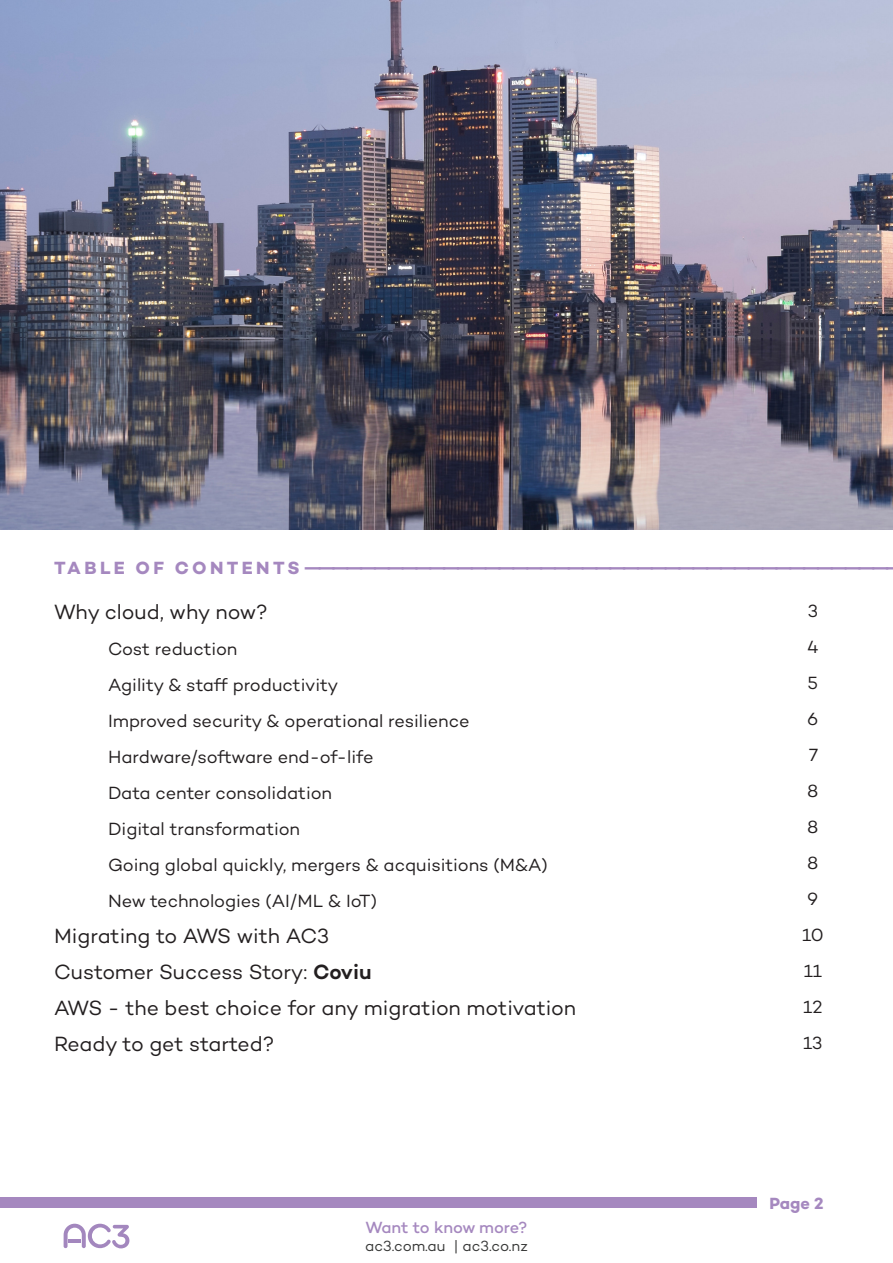
<style>
.page{position:relative;width:893px;height:1263px;background:#fff}
.page>*{position:absolute;margin:0;border:0;box-sizing:border-box;transform-origin:0 0}
.t1{font:21px/36px "Campton";letter-spacing:-.005em;color:#231f20}
.t2{font:18px "Campton";letter-spacing:-.005em;color:#231f20}
.Title__tab_to_create{font:700 18px "Campton";color:#a588bf}
.t3{font:500 16.5px "Campton";letter-spacing:-.005em;color:#a588bf}
.t4{font:700 16.5px "Campton";color:#a588bf}
.t5{font:15px "Campton";color:#373837}
.s1{font-weight:600}
</style>
<div class="page">
<svg style="left:64px;top:1223px;width:66px;height:25px"></svg>
<div style="left:0;top:1197px;width:756px;height:11px;background:#a588bf"></div>
<img style="left:0;top:0;width:893px;height:530px">
<p class="Title__tab_to_create" style="left:54px;top:555px;width:837px">T A B L E O F C O N T E N T S ——————————————————————————————————————————</p>
<p class="t1" style="left:54px;top:594px;width:216px">Why cloud, why now?</p>
<p class="t2" style="left:108px;top:638px;width:131px">Cost reduction</p>
<p class="t2" style="left:108px;top:674px;width:232px">Agility &amp; staff productivity</p>
<p class="t2" style="left:108px;top:710px;width:363px">Improved security &amp; operational resilience</p>
<p class="t2" style="left:108px;top:746px;width:267px">Hardware/software end-of-life</p>
<p class="t2" style="left:108px;top:782px;width:226px">Data center consolidation</p>
<p class="t2" style="left:108px;top:818px;width:194px">Digital transformation</p>
<p class="t2" style="left:108px;top:854px;width:441px">Going global quickly, mergers &amp; acquisitions (M&amp;A)</p>
<p class="t2" style="left:108px;top:890px;width:271px">New technologies (AI/ML &amp; IoT)</p>
<p class="t1" style="left:54px;top:918px;width:277px">Migrating to AWS with AC3</p>
<p class="t1" style="left:54px;top:954px;width:319px">Customer Success Story: <span class="s1">Coviu</span></p>
<p class="t1" style="left:54px;top:990px;width:524px">AWS - the best choice for any migration motivation<br>Ready to get started?</p>
<p class="t2" style="left:808px;top:600px;width:12px">3</p>
<p class="t2" style="left:807px;top:636px;width:13px">4</p>
<p class="t2" style="left:808px;top:672px;width:12px">5</p>
<p class="t2" style="left:807px;top:708px;width:13px">6</p>
<p class="t2" style="left:809px;top:744px;width:11px">7</p>
<p class="t2" style="left:807px;top:780px;width:13px">8</p>
<p class="t2" style="left:807px;top:816px;width:13px">8</p>
<p class="t2" style="left:807px;top:852px;width:13px">8</p>
<p class="t2" style="left:807px;top:888px;width:13px">9</p>
<p class="t2" style="left:802px;top:924px;width:23px">10</p>
<p class="t2" style="left:804px;top:960px;width:20px">11</p>
<p class="t2" style="left:803px;top:996px;width:21px">12</p>
<p class="t2" style="left:803px;top:1032px;width:21px">13</p>
<p class="t3" style="left:366px;top:1217px;width:163px">Want to know more?</p>
<p class="t5" style="left:365px;top:1237px;width:164px">ac3.com.au | ac3.co.nz</p>
<p class="t4" style="left:769px;top:1193px;width:56px">Page 2</p>
</div>
